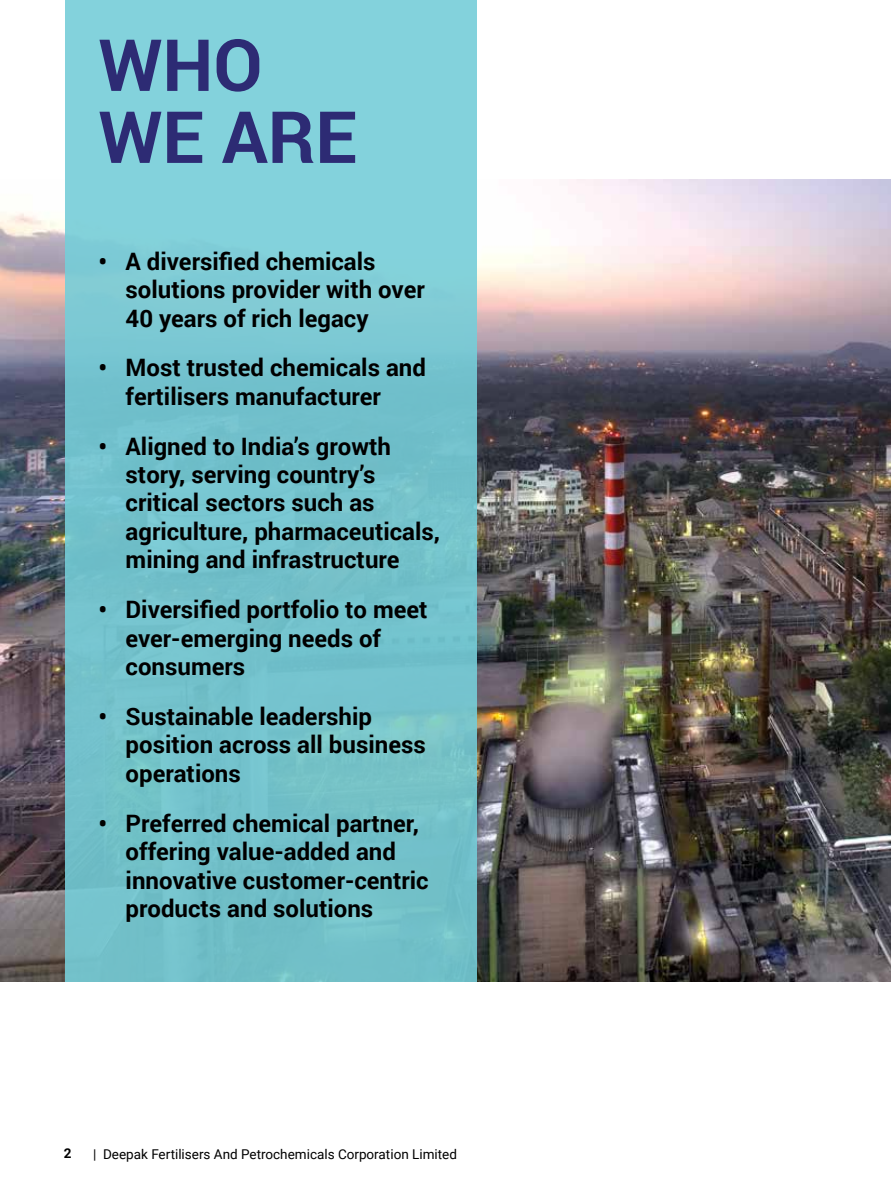
<style>
.page{position:relative;width:891px;height:1188px;background:#fff}
.page>*{position:absolute;margin:0;border:0;box-sizing:border-box;transform-origin:0 0}
.t1{font:700 72px/72px "Roboto";color:#2d2b74}
.t2{font:700 24px/28.5px "Roboto";color:#000}
.t3{font:13.5px "Roboto";color:#000}
.t4{font:700 13.5px "Roboto";color:#000}
</style>
<div class="page">
<img style="left:0;top:179px;width:891px;height:803px">
<div style="left:65px;top:0;width:411px;height:982px;background:linear-gradient(to right,#78c6d1,#79c7d0)"></div>
<hr style="left:890px;top:805px;width:1px;height:291px;background:#76ced9">
<h1 class="t1" style="left:99px;top:26px;width:260px">WHO<br>WE ARE</h1>
<p class="t2" style="left:126px;top:246px;width:301px;text-indent:-27px">• A diversified chemicals solutions provider with over<br>40 years of rich legacy</p>
<p class="t2" style="left:126px;top:353px;width:302px;text-indent:-27px">• Most trusted chemicals and fertilisers manufacturer</p>
<p class="t2" style="left:126px;top:431px;width:316px;text-indent:-27px">• Aligned to India’s growth story, serving country’s critical sectors such as agriculture, pharmaceuticals, mining and infrastructure</p>
<p class="t2" style="left:126px;top:594px;width:304px;text-indent:-27px">• Diversified portfolio to meet ever-emerging needs of consumers</p>
<p class="t2" style="left:126px;top:701px;width:302px;text-indent:-27px">• Sustainable leadership position across all business operations</p>
<p class="t2" style="left:126px;top:808px;width:305px;text-indent:-27px">• Preferred chemical partner, offering value-added and innovative customer-centric products and solutions</p>
<p class="t4" style="left:64px;top:1144px;width:9px">2</p>
<p class="t3" style="left:93px;top:1145px;width:365px">| Deepak Fertilisers And Petrochemicals Corporation Limited</p>
</div>
